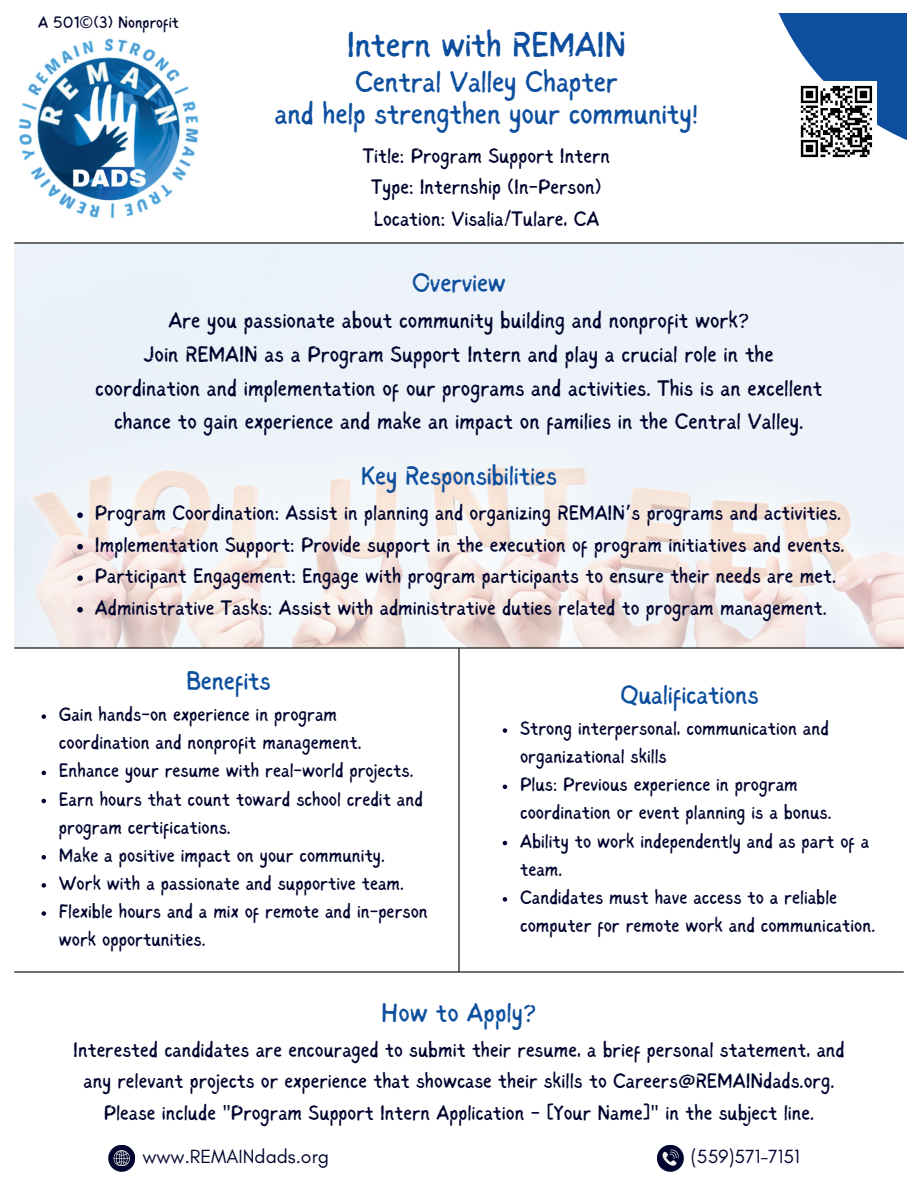
<style>
.page{position:relative;width:918px;height:1188px;background:#fff}
.page>*{position:absolute;margin:0;border:0;box-sizing:border-box;transform-origin:0 0}
.t1{font:36px "Sigher";letter-spacing:-.01em;color:#0d4f9e}
.t2{font:30px/32.7px "Sigher";letter-spacing:-.01em;color:#0d4f9e;text-align:center}
.t3{font:27px "Sigher";letter-spacing:-.01em;color:#0d4f9e}
.t4{font:22.5px/33.8px "Sigher";color:#00042e;text-align:center}
.t5{font:21px/31.5px "Sigher";color:#00042e;text-align:center}
.t6{font:19.5px/28.2px "Sigher";color:#00042e}
.t7{font:19.5px "Glacial Indifference";color:#00042e}
.t8{font:16.5px "Sigher";color:#00042e}
.s1{font-family:"Noto Sans"}
.s2{font-family:"Noto Sans Gurmukhi"}
</style>
<div class="page">
<hr style="left:15px;top:971px;width:888px;height:2px;background:#000">
<img style="left:14px;top:243px;width:890px;height:405px">
<hr style="left:15px;top:647px;width:888px;height:2px;background:#000">
<hr style="left:15px;top:242px;width:888px;height:2px;background:#000">
<svg style="left:778px;top:13px;width:129px;height:145px"></svg>
<img style="left:18px;top:38px;width:181px;height:181px">
<hr style="left:458px;top:649px;width:2px;height:322px;background:#000">
<svg style="left:503px;top:728px;width:4px;height:5px"></svg>
<svg style="left:503px;top:785px;width:4px;height:4px"></svg>
<svg style="left:503px;top:841px;width:4px;height:4px"></svg>
<svg style="left:503px;top:897px;width:4px;height:5px"></svg>
<svg style="left:77px;top:512px;width:6px;height:6px"></svg>
<svg style="left:77px;top:544px;width:6px;height:6px"></svg>
<svg style="left:77px;top:575px;width:6px;height:6px"></svg>
<svg style="left:77px;top:607px;width:6px;height:6px"></svg>
<svg style="left:42px;top:714px;width:4px;height:5px"></svg>
<svg style="left:42px;top:771px;width:4px;height:4px"></svg>
<svg style="left:42px;top:799px;width:4px;height:4px"></svg>
<svg style="left:42px;top:855px;width:4px;height:5px"></svg>
<svg style="left:42px;top:883px;width:4px;height:5px"></svg>
<svg style="left:42px;top:911px;width:4px;height:5px"></svg>
<div style="left:108px;top:1145px;width:27px;height:27px;background:#00042e;border-radius:50%"></div>
<svg style="left:114px;top:1150px;width:15px;height:16px"></svg>
<div style="left:657px;top:1145px;width:27px;height:27px;background:#00042e;border-radius:50%"></div>
<svg style="left:662px;top:1149px;width:17px;height:17px"></svg>
<p class="t8" style="left:38px;top:12px;width:142px">A 501<span class="s1">©</span>(3) Nonprofit</p>
<h1 class="t1" style="left:347px;top:21px;width:281px">Intern with REMAIN</h1>
<h2 class="t2" style="left:275px;top:65px;width:425px">Central Valley Chapter<br>and help strengthen your community!</h2>
<p class="t5" style="left:363px;top:140px;width:249px">Title: Program Support Intern<br>Type: Internship (In-Person)<br>Location: Visalia/Tulare, CA</p>
<p class="t3" style="left:412px;top:265px;width:95px">Overview</p>
<p class="t4" style="left:95px;top:303px;width:729px">Are you passionate about community building and nonprofit work?<br>Join REMAIN as a Program Support Intern and play a crucial role in the coordination and implementation of our programs and activities. This is an excellent chance to gain experience and make an impact on families in the Central Valley.</p>
<p class="t3" style="left:361px;top:458px;width:198px">Key Responsibilities</p>
<p class="t5" style="left:95px;top:497px;width:751px;text-align:left">Program Coordination: Assist in planning and organizing REMAIN<span class="s2">’</span>s programs and activities.<br>Implementation Support: Provide support in the execution of program initiatives and events.<br>Participant Engagement: Engage with program participants to ensure their needs are met.<br>Administrative Tasks: Assist with administrative duties related to program management.</p>
<p class="t3" style="left:186px;top:662px;width:86px">Benefits</p>
<p class="t6" style="left:59px;top:700px;width:370px">Gain hands-on experience in program coordination and nonprofit management.<br>Enhance your resume with real-world projects.<br>Earn hours that count toward school credit and program certifications.<br>Make a positive impact on your community.<br>Work with a passionate and supportive team.<br>Flexible hours and a mix of remote and in-person work opportunities.</p>
<p class="t3" style="left:620px;top:676px;width:140px">Qualifications</p>
<p class="t6" style="left:520px;top:714px;width:357px">Strong interpersonal, communication and organizational skills<br>Plus: Previous experience in program coordination or event planning is a bonus.<br>Ability to work independently and as part of a team.<br>Candidates must have access to a reliable computer for remote work and communication.</p>
<p class="t3" style="left:381px;top:995px;width:157px">How to Apply?</p>
<p class="t5" style="left:73px;top:1034px;width:773px">Interested candidates are encouraged to submit their resume, a brief personal statement, and any relevant projects or experience that showcase their skills to Careers@REMAINdads.org.<br>Please include <span class="s1">"</span>Program Support Intern Application - [Your Name]<span class="s1">"</span> in the subject line.</p>
<p class="t7" style="left:142px;top:1146px;width:188px">www.REMAINdads.org</p>
<p class="t7" style="left:691px;top:1146px;width:110px">(559)571-7151</p>
</div>
